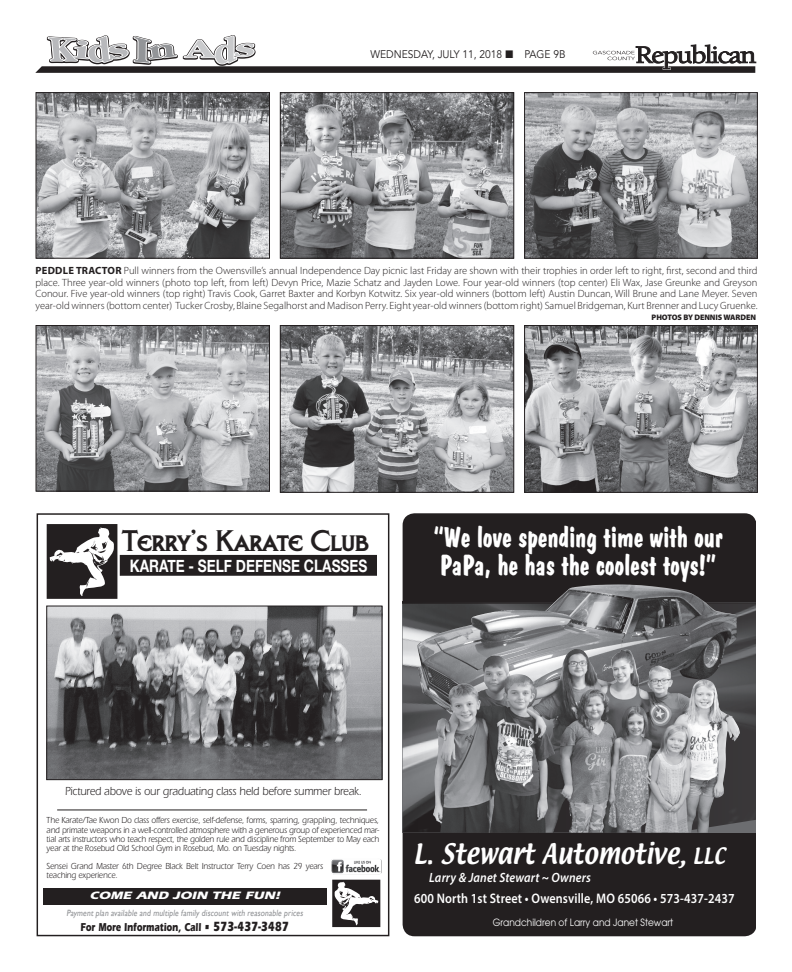
<style>
.page{position:relative;width:792px;height:972px;background:#fff}
.page>*{position:absolute;margin:0;border:0;box-sizing:border-box;transform-origin:0 0}
.t1{font:31.2px "Liberty";color:#231f20;scale:1.06 1}
.t2{font:29px/28px "Dom Bold BT";color:#fff;scale:.9 1}
.t3{font:24.6px "Textile";letter-spacing:.01em;color:#fff;scale:.9 1}
.t4{font:700 17.2px "Helvetica Neue";color:#fff;scale:.8 1}
.t5{font:600 13.9px "Myriad Pro";letter-spacing:.01em;color:#fff;scale:.88 1}
.t6{font:italic 600 13.4px "Myriad Pro";letter-spacing:.01em;color:#fff;scale:.9 1}
.t7{font:12.1px "Itc Eras";letter-spacing:-.01em;color:#231f20;scale:.89 1}
.t8{font:700 11.8px "Itc Eras";color:#231f20;scale:.74 1}
.t9{font:italic 700 11.1px "Itc Eras";color:#fff;scale:1.22 1}
.t10{font:11px "Avenir";color:#231f20;scale:.93 1}
.t11{font:300 10.5px/11.5px "Myriad Pro";color:#231f20;text-align:justify}
.t12{font:10px "Avant Garde";color:#fff;scale:.9 1}
.t13{font:9.1px/9.1px "Itc Eras";letter-spacing:-.01em;color:#231f20;text-align:justify;scale:.89 1}
.t14{font:9.1px "Gill Sans";color:#8f9194;scale:.84 1}
.t15{font:900 8px "Myriad Pro";letter-spacing:-.01em;color:#231f20}
.s1{font-weight:700}
.s2{font-size:13.8px}
.s3{font-size:19.7px}
</style>
<div class="page">
<svg style="left:35px;top:35px;width:722px;height:38px"></svg>
<div style="left:404px;top:514px;width:352px;height:421px;background:#231f20;border-radius:11px"></div>
<div style="left:403px;top:513px;width:353px;height:423px;border:2px solid #231f20;border-radius:11px"></div>
<img style="left:403px;top:604px;width:353px;height:229px">
<hr style="left:402px;top:601px;width:354px;height:3px;background:#231f20">
<img style="left:417px;top:584px;width:320px;height:160px">
<img style="left:444px;top:649px;width:131px;height:73px">
<div style="left:37px;top:513px;width:352px;height:423px;border:1px solid #231f20"></div>
<svg style="left:47px;top:524px;width:70px;height:75px"></svg>
<div style="left:120px;top:555px;width:256px;height:20px;background:#231f20"></div>
<div style="left:120px;top:555px;width:257px;height:21px;border:1px solid #231f20"></div>
<svg style="left:332px;top:880px;width:48px;height:47px"></svg>
<div style="left:43px;top:888px;width:283px;height:17px;background:#231f20"></div>
<hr style="left:57px;top:810px;width:310px;height:1px;background:#231f20">
<img style="left:49px;top:608px;width:331px;height:170px">
<div style="left:47px;top:606px;width:335px;height:174px;border:1px solid #231f20"></div>
<img style="left:331px;top:859px;width:50px;height:15px">
<img style="left:38px;top:94px;width:230px;height:162px">
<div style="left:36px;top:92px;width:234px;height:166px;border:1px solid #231f20"></div>
<img style="left:282px;top:94px;width:230px;height:162px">
<div style="left:280px;top:92px;width:234px;height:166px;border:1px solid #231f20"></div>
<img style="left:526px;top:94px;width:230px;height:162px">
<div style="left:524px;top:92px;width:234px;height:166px;border:1px solid #231f20"></div>
<img style="left:38px;top:327px;width:230px;height:162px">
<div style="left:36px;top:325px;width:234px;height:166px;border:1px solid #231f20"></div>
<img style="left:282px;top:327px;width:230px;height:163px">
<div style="left:280px;top:325px;width:234px;height:167px;border:1px solid #231f20"></div>
<img style="left:526px;top:327px;width:230px;height:163px">
<div style="left:524px;top:325px;width:234px;height:167px;border:1px solid #231f20"></div>
<p class="t10" style="left:371px;top:48px;width:211px">WEDNESDAY, JULY 11, 2018 ■ PAGE 9B</p>
<p class="t11" style="left:35px;top:265px;width:724px"><span class="s1">PEDDLE TRACTOR</span> Pull winners from the Owensville’s annual Independence Day picnic last Friday are shown with their trophies in order left to right, first, second and third place. Three year-old winners (photo top left, from left) Devyn Price, Mazie Schatz and Jayden Lowe. Four year-old winners (top center) Eli Wax, Jase Greunke and Greyson Conour. Five year-old winners (top right) Travis Cook, Garret Baxter and Korbyn Kotwitz. Six year-old winners (bottom left) Austin Duncan, Will Brune and Lane Meyer. Seven year-old winners (bottom center) Tucker Crosby, Blaine Segalhorst and Madison Perry. Eight year-old winners (bottom right) Samuel Bridgeman, Kurt Brenner and Lucy Gruenke.</p>
<p class="t15" style="left:652px;top:313px;width:106px">PHOTOS BY DENNIS WARDEN</p>
<h1 class="t1" style="left:122px;top:522px;width:234px">Terry’s Karate Club</h1>
<h3 class="t4" style="left:130px;top:552px;width:298px">KARATE - SELF DEFENSE CLASSES</h3>
<h2 class="t2" style="left:433px;top:523px;width:323px">“We love spending time with our<br>PaPa, he has the coolest toys!”</h2>
<p class="t7" style="left:65px;top:785px;width:335px">Pictured above is our graduating class held before summer break.</p>
<p class="t13" style="left:47px;top:816px;width:375px">The Karate/Tae Kwon Do class offers exercise, self-defense, forms, sparring, grappling, techniques, and primate weapons in a well-controlled atmosphere with a generous group of experienced mar&shy;tial arts instructors who teach respect, the golden rule and discipline from September to May each year at the Rosebud Old School Gym in Rosebud, Mo. on Tuesday nights.</p>
<p class="t13" style="left:47px;top:861px;width:312px">Sensei Grand Master 6th Degree Black Belt Instructor Terry Coen has 29 years teaching experience.</p>
<p class="t9" style="left:90px;top:889px;width:160px">COME AND JOIN THE FUN!</p>
<p class="t14" style="left:66px;top:907px;width:285px">Payment plan available and multiple family discount with reasonable prices</p>
<p class="t8" style="left:80px;top:920px;width:283px">For More Information, Call • <span class="s2">573-437-3487</span></p>
<h3 class="t3" style="left:413px;top:836px;width:348px">L. Stewart Automotive, <span class="s3">LLC</span></h3>
<p class="t6" style="left:429px;top:869px;width:181px">Larry &amp; Janet Stewart ~ Owners</p>
<h3 class="t5" style="left:414px;top:889px;width:366px">600 North 1st Street • Owensville, MO 65066 • 573-437-2437</h3>
<p class="t12" style="left:493px;top:916px;width:202px">Grandchildren of Larry and Janet Stewart</p>
</div>
